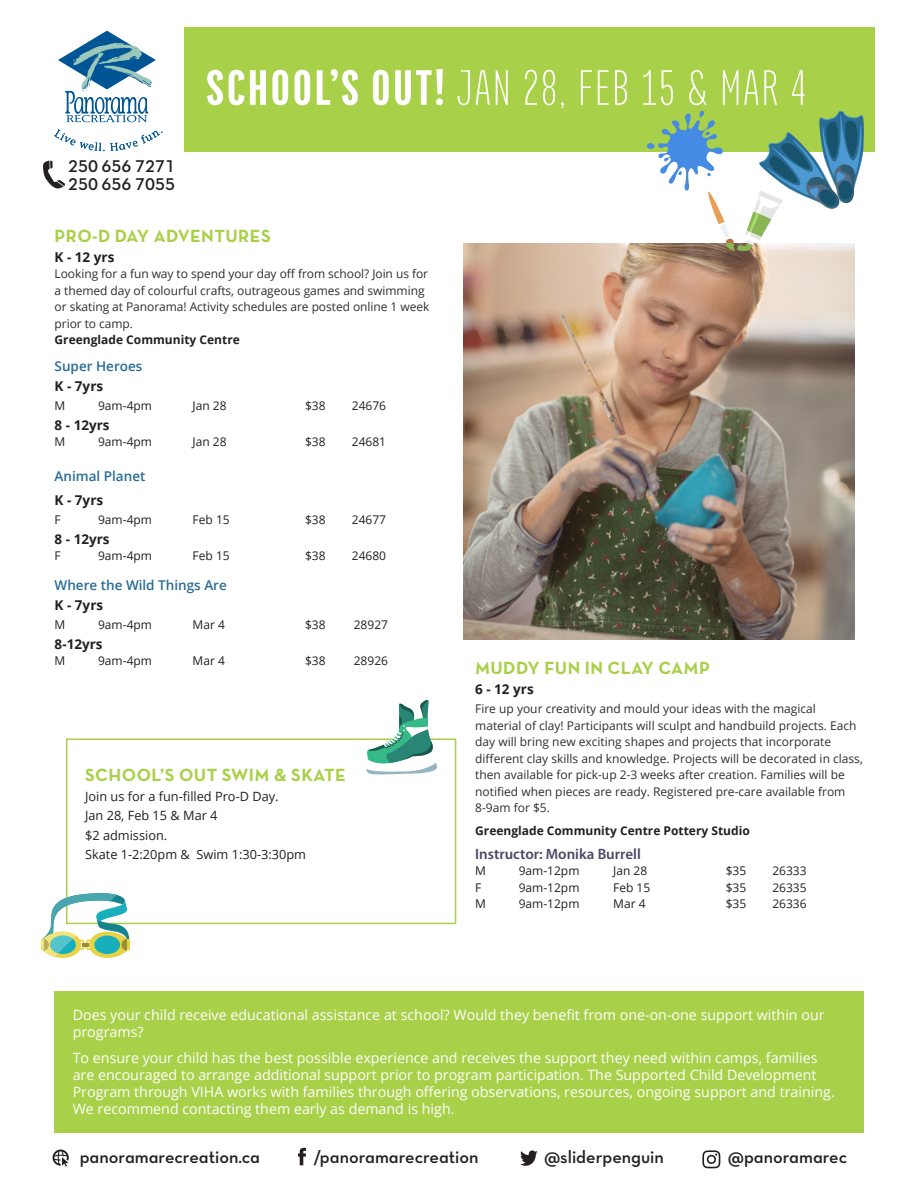
<style>
.page{position:relative;width:918px;height:1188px;background:#fff}
.page>*{position:absolute;margin:0;border:0;box-sizing:border-box;transform-origin:0 0}
.Page_Header{font:54px "Titular";letter-spacing:.05em;color:#fff}
.t1{font:18px "Neutra Text TF Demi Alt";color:#231f20}
.Program_Activity_Hea{font:18px "Neutra Text TF Bold Alt";letter-spacing:.025em;color:#a9d049}
.t2{font:17.25px/18px "Neutra Text TF Demi Alt";color:#231f20}
.Instructor{font:600 15px "Myriad Pro";color:#4b4866}
.t3{font:14.25px/17.1px "Open Sans";color:#fff}
.Sub_heading{font:600 13.5px/19.5px "Open Sans";color:#296c96}
.Eventdetail{font:700 13.5px "Open Sans";color:#231f20}
.Program_Activity_Hea-2{font:700 13.5px "Open Sans";color:#231f20}
.Sub_heading-2{font:700 13.5px "Open Sans";color:#231f20}
.Special_Events_Descr{font:12.75px "Open Sans";color:#231f20}
.Eventdescription{font:12px/16.5px "Open Sans";color:#2d2f2f}
.Eventdetail-2{font:12px "Open Sans";color:#231f20}
.Program_Activity_Hea-3{font:12px/16.5px "Open Sans";letter-spacing:-.005em;color:#2d2f2f}
.Location{font:700 12px "Open Sans";color:#231f20}
.s1{font-weight:900}
.s2{font-weight:700;color:#231f20}
</style>
<div class="page">
<div style="left:185px;top:27px;width:690px;height:124px;background:#a9d049"></div>
<svg style="left:54px;top:129px;width:109px;height:22px"></svg>
<svg style="left:58px;top:31px;width:98px;height:91px"></svg>
<svg style="left:298px;top:1148px;width:8px;height:17px"></svg>
<svg style="left:520px;top:1150px;width:18px;height:16px"></svg>
<svg style="left:53px;top:1150px;width:16px;height:17px"></svg>
<svg style="left:702px;top:1150px;width:18px;height:18px"></svg>
<div style="left:55px;top:991px;width:809px;height:141px;background:#a9d049"></div>
<div style="left:66px;top:738px;width:390px;height:186px;border:2px solid #a9d049"></div>
<svg style="left:365px;top:699px;width:73px;height:76px"></svg>
<svg style="left:41px;top:890px;width:88px;height:68px"></svg>
<img style="left:464px;top:243px;width:390px;height:396px">
<svg style="left:647px;top:111px;width:218px;height:140px"></svg>
<svg style="left:43px;top:160px;width:22px;height:29px"></svg>
<p class="t2" style="left:68px;top:157px;width:109px">250 656 7271<br>250 656 7055</p>
<p class="Page_Header" style="left:206px;top:62px;width:601px"><span class="s1">SCHOOL’S OUT!</span> JAN 28, FEB 15 &amp; MAR 4</p>
<p class="Program_Activity_Hea" style="left:55px;top:225px;width:218px">PRO-D DAY ADVENTURES</p>
<p class="Program_Activity_Hea-2" style="left:55px;top:247px;width:61px">K - 12 yrs</p>
<p class="Program_Activity_Hea-3" style="left:55px;top:265px;width:376px">Looking for a fun way to spend your day off from school? Join us for a themed day of colourful crafts, outrageous games and swimming or skating at Panorama! Activity schedules are posted online 1 week prior to camp.</p>
<p class="Location" style="left:55px;top:331px;width:187px">Greenglade Community Centre</p>
<p class="Sub_heading" style="left:55px;top:356px;width:89px">Super Heroes<br><span class="s2">K - 7yrs</span></p>
<p class="Eventdetail-2" style="left:55px;top:398px;width:12px">M</p>
<p class="Eventdetail-2" style="left:98px;top:398px;width:55px">9am-4pm</p>
<p class="Eventdetail-2" style="left:193px;top:398px;width:36px">Jan 28</p>
<p class="Eventdetail-2" style="left:305px;top:398px;width:22px">$38</p>
<p class="Eventdetail-2" style="left:352px;top:398px;width:36px">24676</p>
<p class="Eventdetail" style="left:55px;top:415px;width:57px">8 - 12yrs</p>
<p class="Eventdetail-2" style="left:55px;top:434px;width:12px">M</p>
<p class="Eventdetail-2" style="left:98px;top:434px;width:55px">9am-4pm</p>
<p class="Eventdetail-2" style="left:193px;top:434px;width:36px">Jan 28</p>
<p class="Eventdetail-2" style="left:305px;top:434px;width:22px">$38</p>
<p class="Eventdetail-2" style="left:352px;top:434px;width:36px">24681</p>
<p class="Sub_heading" style="left:55px;top:466px;width:92px">Animal Planet</p>
<p class="Sub_heading-2" style="left:55px;top:490px;width:50px">K - 7yrs</p>
<p class="Eventdetail-2" style="left:55px;top:512px;width:8px">F</p>
<p class="Eventdetail-2" style="left:98px;top:512px;width:55px">9am-4pm</p>
<p class="Eventdetail-2" style="left:193px;top:512px;width:39px">Feb 15</p>
<p class="Eventdetail-2" style="left:305px;top:512px;width:22px">$38</p>
<p class="Eventdetail-2" style="left:352px;top:512px;width:36px">24677</p>
<p class="Eventdetail" style="left:55px;top:529px;width:57px">8 - 12yrs</p>
<p class="Eventdetail-2" style="left:55px;top:548px;width:8px">F</p>
<p class="Eventdetail-2" style="left:98px;top:548px;width:55px">9am-4pm</p>
<p class="Eventdetail-2" style="left:193px;top:548px;width:39px">Feb 15</p>
<p class="Eventdetail-2" style="left:305px;top:548px;width:22px">$38</p>
<p class="Eventdetail-2" style="left:352px;top:548px;width:36px">24680</p>
<p class="Sub_heading" style="left:55px;top:575px;width:174px">Where the Wild Things Are<br><span class="s2">K - 7yrs</span></p>
<p class="Eventdetail-2" style="left:55px;top:617px;width:12px">M</p>
<p class="Eventdetail-2" style="left:98px;top:617px;width:55px">9am-4pm</p>
<p class="Eventdetail-2" style="left:193px;top:617px;width:34px">Mar 4</p>
<p class="Eventdetail-2" style="left:305px;top:617px;width:22px">$38</p>
<p class="Eventdetail-2" style="left:354px;top:617px;width:36px">28927</p>
<p class="Eventdetail" style="left:55px;top:634px;width:49px">8-12yrs</p>
<p class="Eventdetail-2" style="left:55px;top:653px;width:12px">M</p>
<p class="Eventdetail-2" style="left:98px;top:653px;width:55px">9am-4pm</p>
<p class="Eventdetail-2" style="left:193px;top:653px;width:34px">Mar 4</p>
<p class="Eventdetail-2" style="left:305px;top:653px;width:22px">$38</p>
<p class="Eventdetail-2" style="left:354px;top:653px;width:36px">28926</p>
<p class="Program_Activity_Hea" style="left:85px;top:764px;width:262px">SCHOOL’S OUT SWIM &amp; SKATE</p>
<p class="Special_Events_Descr" style="left:85px;top:787px;width:195px">Join us for a fun-filled Pro-D Day.</p>
<p class="Special_Events_Descr" style="left:85px;top:807px;width:134px">Jan 28, Feb 15 &amp; Mar 4</p>
<p class="Special_Events_Descr" style="left:85px;top:826px;width:84px">$2 admission.</p>
<p class="Special_Events_Descr" style="left:85px;top:846px;width:222px">Skate 1-2:20pm &amp; Swim 1:30-3:30pm</p>
<p class="Program_Activity_Hea" style="left:475px;top:657px;width:236px">MUDDY FUN IN CLAY CAMP</p>
<p class="Program_Activity_Hea-2" style="left:475px;top:679px;width:60px">6 - 12 yrs</p>
<p class="Eventdescription" style="left:475px;top:700px;width:389px">Fire up your creativity and mould your ideas with the magical material of clay! Participants will sculpt and handbuild projects. Each day will bring new exciting shapes and projects that incorporate different clay skills and knowledge. Projects will be decorated in class, then available for pick-up 2-3 weeks after creation. Families will be notified when pieces are ready. Registered pre-care available from 8-9am for $5.</p>
<p class="Location" style="left:475px;top:822px;width:276px">Greenglade Community Centre Pottery Studio</p>
<p class="Instructor" style="left:475px;top:844px;width:167px">Instructor: Monika Burrell</p>
<p class="Eventdetail-2" style="left:475px;top:863px;width:12px">M</p>
<p class="Eventdetail-2" style="left:519px;top:863px;width:62px">9am-12pm</p>
<p class="Eventdetail-2" style="left:613px;top:863px;width:36px">Jan 28</p>
<p class="Eventdetail-2" style="left:726px;top:863px;width:22px">$35</p>
<p class="Eventdetail-2" style="left:772px;top:863px;width:36px">26333</p>
<p class="Eventdetail-2" style="left:475px;top:879px;width:8px">F</p>
<p class="Eventdetail-2" style="left:519px;top:879px;width:62px">9am-12pm</p>
<p class="Eventdetail-2" style="left:613px;top:879px;width:39px">Feb 15</p>
<p class="Eventdetail-2" style="left:726px;top:879px;width:22px">$35</p>
<p class="Eventdetail-2" style="left:772px;top:879px;width:36px">26335</p>
<p class="Eventdetail-2" style="left:475px;top:896px;width:12px">M</p>
<p class="Eventdetail-2" style="left:519px;top:896px;width:62px">9am-12pm</p>
<p class="Eventdetail-2" style="left:613px;top:896px;width:34px">Mar 4</p>
<p class="Eventdetail-2" style="left:726px;top:896px;width:22px">$35</p>
<p class="Eventdetail-2" style="left:772px;top:896px;width:36px">26336</p>
<p class="t3" style="left:73px;top:1006px;width:753px">Does your child receive educational assistance at school? Would they benefit from one-on-one support within our programs?</p>
<p class="t3" style="left:73px;top:1049px;width:764px">To ensure your child has the best possible experience and receives the support they need within camps, families are encouraged to arrange additional support prior to program participation. The Supported Child Development Program through VIHA works with families through offering observations, resources, ongoing support and training.<br>We recommend contacting them early as demand is high.</p>
<p class="t1" style="left:80px;top:1146px;width:182px">panoramarecreation.ca</p>
<p class="t1" style="left:314px;top:1146px;width:166px">/panoramarecreation</p>
<p class="t1" style="left:544px;top:1146px;width:121px">@sliderpenguin</p>
<p class="t1" style="left:728px;top:1146px;width:121px">@panoramarec</p>
</div>
